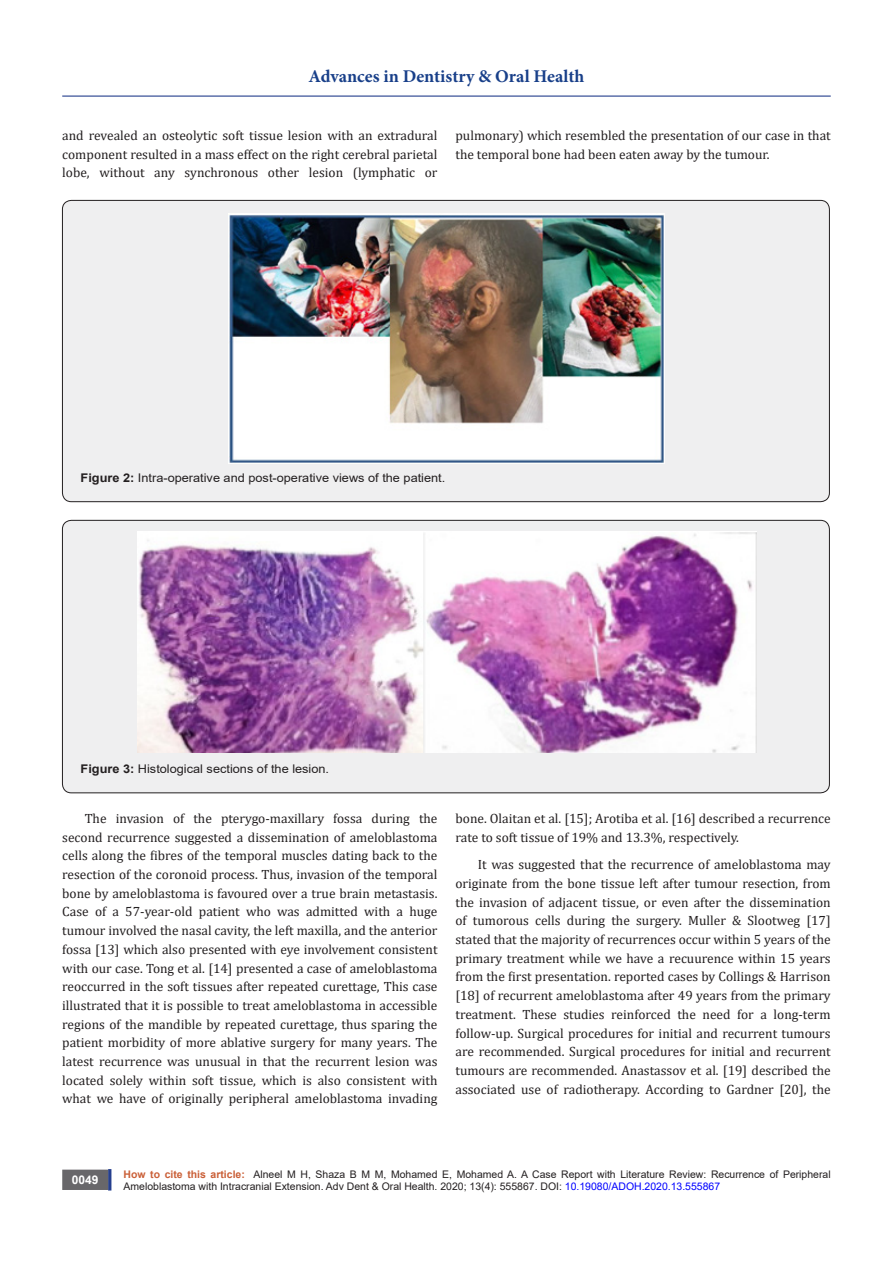
<style>
.page{position:relative;width:893px;height:1263px;background:#fff}
.page>*{position:absolute;margin:0;border:0;box-sizing:border-box;transform-origin:0 0}
.t1{font:700 18px "Minion Pro";color:#183f89}
.t2{font:13.5px/18.8px "Cambria";color:#231f20;text-align:justify}
.t3{font:12px "Arial";color:#231f20;scale:1.07 1}
.t4{font:700 12px "Arial";color:#fff}
.t5{font:10.5px/12.6px "Arial";color:#231f20}
.s1{font-weight:700}
.s2{font-weight:700;color:#ca5f37}
.s3{color:#00f}
</style>
<div class="page">
<div style="left:108px;top:1169px;width:3px;height:21px;background:#253f8e;border:2px solid #253f8e"></div>
<hr style="left:62px;top:96px;width:769px;height:1px;background:#253f8e">
<div style="left:63px;top:1170px;width:44px;height:19px;background:#68676a"></div>
<div style="left:62px;top:1169px;width:46px;height:21px;border:2px solid #68676a"></div>
<div style="left:62px;top:200px;width:767px;height:302px;background:#efeff0;border-radius:9px"></div>
<img style="left:228px;top:213px;width:436px;height:250px">
<div style="left:62px;top:520px;width:767px;height:273px;background:#efeff0;border-radius:9px"></div>
<img style="left:137px;top:532px;width:619px;height:220px">
<h1 class="t1" style="left:308px;top:63px;width:277px">Advances in Dentistry &amp; Oral Health</h1>
<p class="t2" style="left:62px;top:126px;width:377px">and revealed an osteolytic soft tissue lesion with an extradural component resulted in a mass effect on the right cerebral parietal lobe, without any synchronous other lesion (lymphatic or</p>
<p class="t2" style="left:455px;top:126px;width:377px">pulmonary) which resembled the presentation of our case in that the temporal bone had been eaten away by the tumour.</p>
<p class="t3" style="left:81px;top:469px;width:342px"><span class="s1">Figure 2:</span> Intra-operative and post-operative views of the patient.</p>
<p class="t3" style="left:81px;top:761px;width:234px"><span class="s1">Figure 3:</span> Histological sections of the lesion.</p>
<p class="t2" style="left:62px;top:809px;width:377px;text-indent:22px">The invasion of the pterygo-maxillary fossa during the second recurrence suggested a dissemination of ameloblastoma cells along the fibres of the temporal muscles dating back to the resection of the coronoid process. Thus, invasion of the temporal bone by ameloblastoma is favoured over a true brain metastasis.<br>Case of a 57-year-old patient who was admitted with a huge tumour involved the nasal cavity, the left maxilla, and the anterior fossa [13] which also presented with eye involvement consistent with our case. Tong et al. [14] presented a case of ameloblastoma reoccurred in the soft tissues after repeated curettage, This case illustrated that it is possible to treat ameloblastoma in accessible regions of the mandible by repeated curettage, thus sparing the patient morbidity of more ablative surgery for many years. The latest recurrence was unusual in that the recurrent lesion was located solely within soft tissue, which is also consistent with what we have of originally peripheral ameloblastoma invading</p>
<p class="t2" style="left:455px;top:809px;width:377px">bone. Olaitan et al. [15]; Arotiba et al. [16] described a recurrence rate to soft tissue of 19% and 13.3%, respectively.</p>
<p class="t2" style="left:455px;top:855px;width:377px;text-indent:22px">It was suggested that the recurrence of ameloblastoma may originate from the bone tissue left after tumour resection, from the invasion of adjacent tissue, or even after the dissemination of tumorous cells during the surgery. Muller &amp; Slootweg [17] stated that the majority of recurrences occur within 5 years of the primary treatment while we have a recuurence within 15 years from the first presentation. reported cases by Collings &amp; Harrison [18] of recurrent ameloblastoma after 49 years from the primary treatment. These studies reinforced the need for a long-term follow-up. Surgical procedures for initial and recurrent tumours are recommended. Surgical procedures for initial and recurrent tumours are recommended. Anastassov et al. [19] described the associated use of radiotherapy. According to Gardner [20], the</p>
<p class="t4" style="left:72px;top:1171px;width:28px">0049</p>
<p class="t5" style="left:124px;top:1168px;width:709px"><span class="s2">How to cite this article:</span> Alneel M H, Shaza B M M, Mohamed E, Mohamed A. A Case Report with Literature Review: Recurrence of Peripheral<br>Ameloblastoma with Intracranial Extension. Adv Dent &amp; Oral Health. 2020; 13(4): 555867. DOI: <span class="s3">10.19080/ADOH.2020.13.555867</span></p>
</div>
